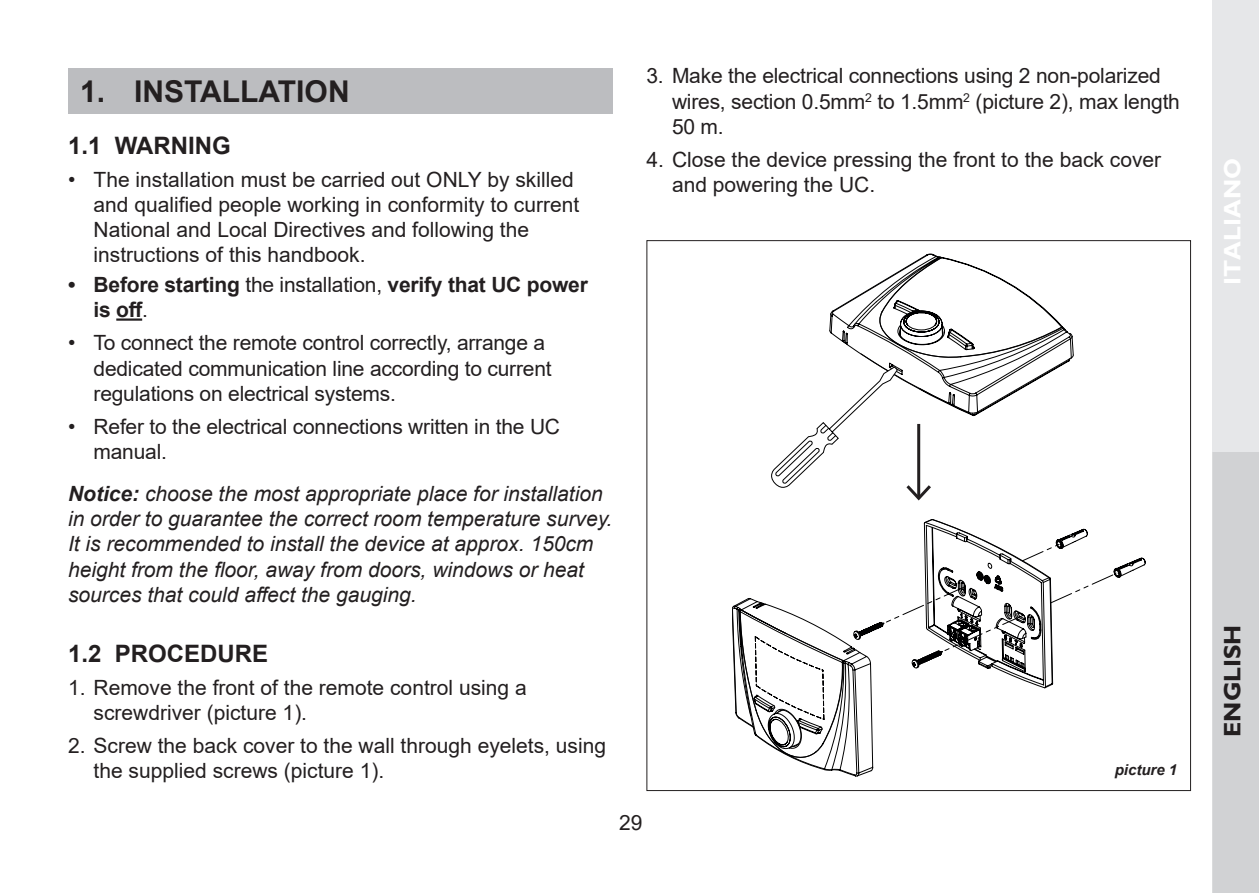
<style>
.page{position:relative;width:1259px;height:893px;background:#fff}
.page>*{position:absolute;margin:0;border:0;box-sizing:border-box;transform-origin:0 0}
.titoli{font:700 30px "Arial";color:#231f20}
.testi{font:700 24px "Arial";color:#231f20}
.t1{font:700 24px "Gill Sans Std";color:#fff}
.t2{font:700 24px "Gill Sans Std";color:#231f20}
.t3{font:21px/25.2px "Arial";color:#231f20}
.t4{font:italic 21px/25.2px "Arial";color:#231f20}
.t5{font:700 21px/25.2px "Arial";letter-spacing:-.01em;color:#231f20}
.t6{font:italic 700 15px "Arial";color:#231f20}
.s1{font-weight:400}
.s2{font-weight:700}
</style>
<div class="page">
<div style="left:1212px;top:451px;width:47px;height:442px;background:#d1d2d4"></div>
<div style="left:1212px;top:0;width:47px;height:451px;background:#e6e7e9"></div>
<hr style="left:116px;top:318px;width:26px;height:3px;background:#231f20">
<svg style="left:732px;top:519px;width:385px;height:257px"></svg>
<svg style="left:771px;top:254px;width:302px;height:247px"></svg>
<div style="left:68px;top:68px;width:544px;height:46px;background:#bcbdc0"></div>
<p class="titoli" style="left:80px;top:70px;width:271px">1. INSTALLATION</p>
<p class="testi" style="left:68px;top:128px;width:164px">1.1 WARNING</p>
<p class="t3" style="left:94px;top:166px;width:487px;text-indent:-26px">• The installation must be carried out ONLY by skilled and qualified people working in conformity to current National and Local Directives and following the instructions of this handbook.</p>
<p class="t5" style="left:94px;top:272px;width:496px;text-indent:-26px">• Before starting <span class="s1">the installation,</span> verify that UC power is off<span class="s1">.</span></p>
<p class="t3" style="left:94px;top:330px;width:459px;text-indent:-26px">• To connect the remote control correctly, arrange a dedicated communication line according to current regulations on electrical systems.</p>
<p class="t3" style="left:94px;top:414px;width:468px;text-indent:-26px">• Refer to the electrical connections written in the UC manual.</p>
<p class="t4" style="left:68px;top:481px;width:546px"><span class="s2">Notice:</span> choose the most appropriate place for installation in order to guarantee the correct room temperature survey.<br>It is recommended to install the device at approx. 150cm height from the floor, away from doors, windows or heat sources that could affect the gauging.</p>
<p class="testi" style="left:68px;top:636px;width:202px">1.2 PROCEDURE</p>
<p class="t3" style="left:94px;top:675px;width:435px;text-indent:-26px">1. Remove the front of the remote control using a screwdriver (picture 1).</p>
<p class="t3" style="left:94px;top:733px;width:514px;text-indent:-26px">2. Screw the back cover to the wall through eyelets, using the supplied screws (picture 1).</p>
<p class="t3" style="left:672px;top:63px;width:509px;text-indent:-26px">3. Make the electrical connections using 2 non-polarized wires, section 0.5mm<sup>2</sup> to 1.5mm<sup>2</sup> (picture 2), max length<br>50 m.</p>
<p class="t3" style="left:672px;top:147px;width:491px;text-indent:-26px">4. Close the device pressing the front to the back cover and powering the UC.</p>
<p class="t6" style="left:1114px;top:760px;width:64px">picture 1</p>
<p class="t3" style="left:619px;top:810px;width:25px">29</p>
<p class="t1" style="left:1218px;top:285px;width:128px;rotate:-90deg">ITALIANO</p>
<p class="t2" style="left:1218px;top:737px;width:114px;rotate:-90deg">ENGLISH</p>
</div>
